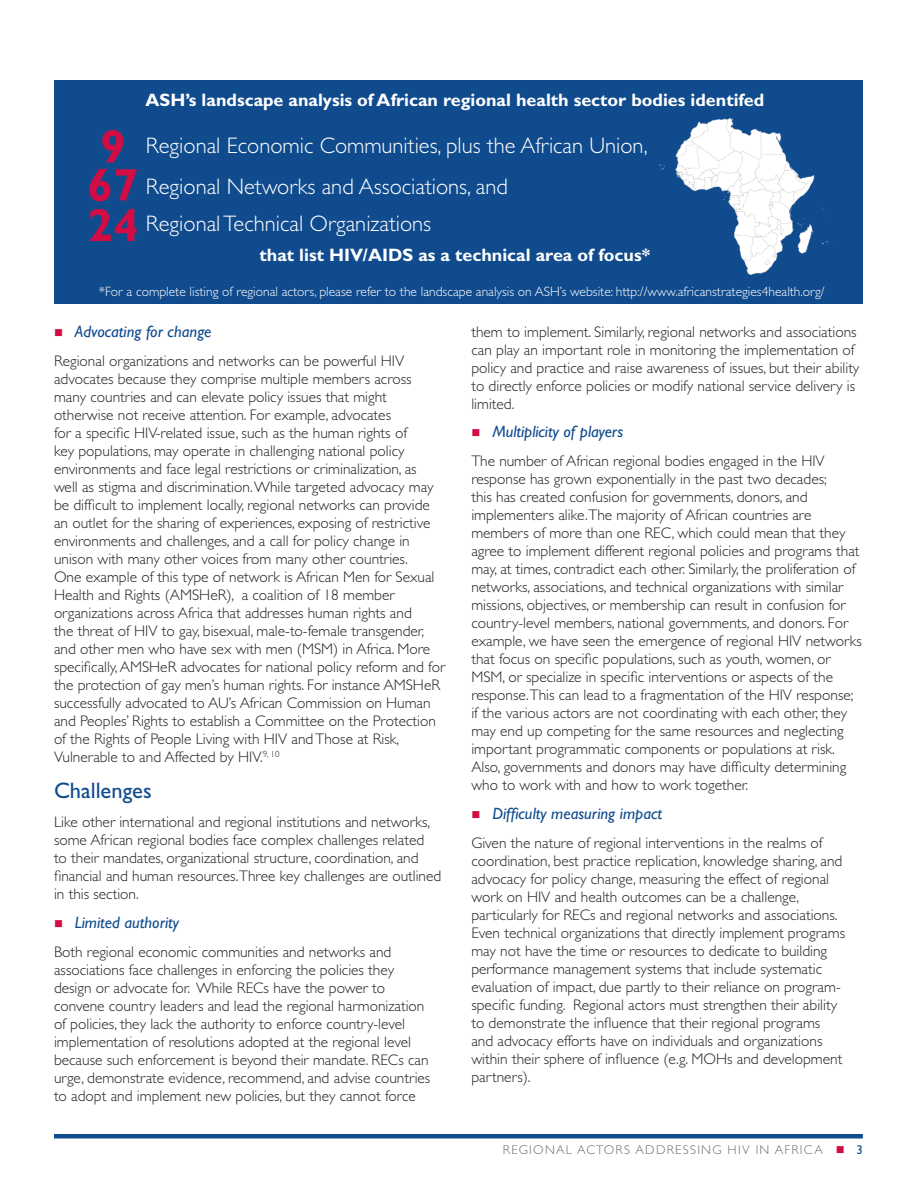
<style>
.page{position:relative;width:918px;height:1188px;background:#fff}
.page>*{position:absolute;margin:0;border:0;box-sizing:border-box;transform-origin:0 0}
.Xtra_End_box_style{font:700 46.5px "Gill Sans Std";color:#d20d44}
._02_Table_Text_light{font:300 22.5px "Gill Sans Std";color:#fff}
._01_Body{font:22.5px "Gill Sans Std";color:#104b8e}
._02_Text_Box_Title{font:700 18px "Gill Sans Std";color:#fff}
._01_Body-2{font:italic 16.5px "Gill Sans Std";color:#104b8e}
._01_Body-3{font:300 15.3px/18px "Gill Sans Std";color:#231f20}
._02_Table_Text_light-2{font:300 13.5px "Gill Sans Std";color:#fff}
.t1{font:300 12.75px "Gill Sans Std";letter-spacing:.1em;color:#6c6d70}
.s1{color:#d20d44}
.s2{font-weight:400;color:#104b8e}
</style>
<div class="page">
<hr style="left:54px;top:1134px;width:809px;height:4px;background:#104b8e">
<div style="left:54px;top:80px;width:809px;height:224px;background:#104b8e"></div>
<img style="left:660px;top:119px;width:179px;height:155px">
<p class="_02_Text_Box_Title" style="left:146px;top:89px;width:620px">ASH’s landscape analysis of African regional health sector bodies identifed</p>
<p class="_02_Table_Text_light" style="left:146px;top:133px;width:503px">Regional Economic Communities, plus the African Union,</p>
<p class="_02_Table_Text_light" style="left:146px;top:174px;width:363px">Regional Networks and Associations, and</p>
<p class="_02_Table_Text_light" style="left:146px;top:211px;width:287px">Regional Technical Organizations</p>
<p class="_02_Text_Box_Title" style="left:260px;top:245px;width:392px">that list HIV/AIDS as a technical area of focus*</p>
<p class="_02_Table_Text_light-2" style="left:99px;top:284px;width:727px">*For a complete listing of regional actors, please refer to the landscape analysis on ASH’s website: http://www.africanstrategies4health.org/</p>
<p class="Xtra_End_box_style" style="left:100px;top:118px;width:27px">9</p>
<p class="Xtra_End_box_style" style="left:87px;top:158px;width:53px">67</p>
<p class="Xtra_End_box_style" style="left:87px;top:198px;width:53px">24</p>
<p class="_01_Body-2" style="left:54px;top:322px;width:159px"><span class="s1">■</span> Advocating for change</p>
<p class="_01_Body-3" style="left:54px;top:352px;width:393px">Regional organizations and networks can be powerful HIV advocates because they comprise multiple members across many countries and can elevate policy issues that might otherwise not receive attention. For example, advocates<br>for a specific HIV-related issue, such as the human rights of<br>key populations, may operate in challenging national policy environments and face legal restrictions or criminalization, as<br>well as stigma and discrimination. While targeted advocacy may be difficult to implement locally, regional networks can provide an outlet for the sharing of experiences, exposing of restrictive environments and challenges, and a call for policy change in unison with many other voices from many other countries.<br>One example of this type of network is African Men for Sexual Health and Rights (AMSHeR), a coalition of 18 member organizations across Africa that addresses human rights and<br>the threat of HIV to gay, bisexual, male-to-female transgender, and other men who have sex with men (MSM) in Africa. More specifically, AMSHeR advocates for national policy reform and for the protection of gay men’s human rights. For instance AMSHeR successfully advocated to AU’s African Commission on Human and Peoples’ Rights to establish a Committee on the Protection of the Rights of People Living with HIV and Those at Risk, Vulnerable to and Affected by HIV.<sup>9,</sup> <sup>10</sup></p>
<p class="_01_Body" style="left:54px;top:778px;width:99px">Challenges</p>
<p class="_01_Body-3" style="left:54px;top:813px;width:389px">Like other international and regional institutions and networks, some African regional bodies face complex challenges related<br>to their mandates, organizational structure, coordination, and financial and human resources.Three key challenges are outlined in this section.</p>
<p class="_01_Body-2" style="left:54px;top:913px;width:127px"><span class="s1">■</span> Limited authority</p>
<p class="_01_Body-3" style="left:54px;top:943px;width:378px">Both regional economic communities and networks and associations face challenges in enforcing the policies they design or advocate for. While RECs have the power to convene country leaders and lead the regional harmonization of policies, they lack the authority to enforce country-level implementation of resolutions adopted at the regional level because such enforcement is beyond their mandate. RECs can urge, demonstrate evidence, recommend, and advise countries to adopt and implement new policies, but they cannot force</p>
<p class="_01_Body-3" style="left:471px;top:323px;width:390px">them to implement. Similarly, regional networks and associations can play an important role in monitoring the implementation of policy and practice and raise awareness of issues, but their ability to directly enforce policies or modify national service delivery is limited.</p>
<p class="_01_Body-2" style="left:471px;top:422px;width:153px"><span class="s1">■</span> Multiplicity of players</p>
<p class="_01_Body-3" style="left:471px;top:452px;width:392px">The number of African regional bodies engaged in the HIV response has grown exponentially in the past two decades;<br>this has created confusion for governments, donors, and implementers alike.The majority of African countries are members of more than one REC, which could mean that they agree to implement different regional policies and programs that may, at times, contradict each other. Similarly, the proliferation of networks, associations, and technical organizations with similar missions, objectives, or membership can result in confusion for country-level members, national governments, and donors. For example, we have seen the emergence of regional HIV networks that focus on specific populations, such as youth, women, or MSM, or specialize in specific interventions or aspects of the response.This can lead to a fragmentation of the HIV response; if the various actors are not coordinating with each other, they may end up competing for the same resources and neglecting important programmatic components or populations at risk.<br>Also, governments and donors may have difficulty determining who to work with and how to work together.</p>
<p class="_01_Body-2" style="left:471px;top:804px;width:192px"><span class="s1">■</span> Difficulty measuring impact</p>
<p class="_01_Body-3" style="left:471px;top:834px;width:375px">Given the nature of regional interventions in the realms of coordination, best practice replication, knowledge sharing, and advocacy for policy change, measuring the effect of regional work on HIV and health outcomes can be a challenge, particularly for RECs and regional networks and associations.<br>Even technical organizations that directly implement programs may not have the time or resources to dedicate to building performance management systems that include systematic evaluation of impact, due partly to their reliance on program&shy;specific funding. Regional actors must strengthen their ability to demonstrate the influence that their regional programs and advocacy efforts have on individuals and organizations within their sphere of influence (e.g. MOHs and development partners).</p>
<p class="t1" style="left:503px;top:1143px;width:362px">REGIONAL ACTORS ADDRESSING HIV IN AFRICA <span class="s1">■</span> <span class="s2">3</span></p>
</div>
